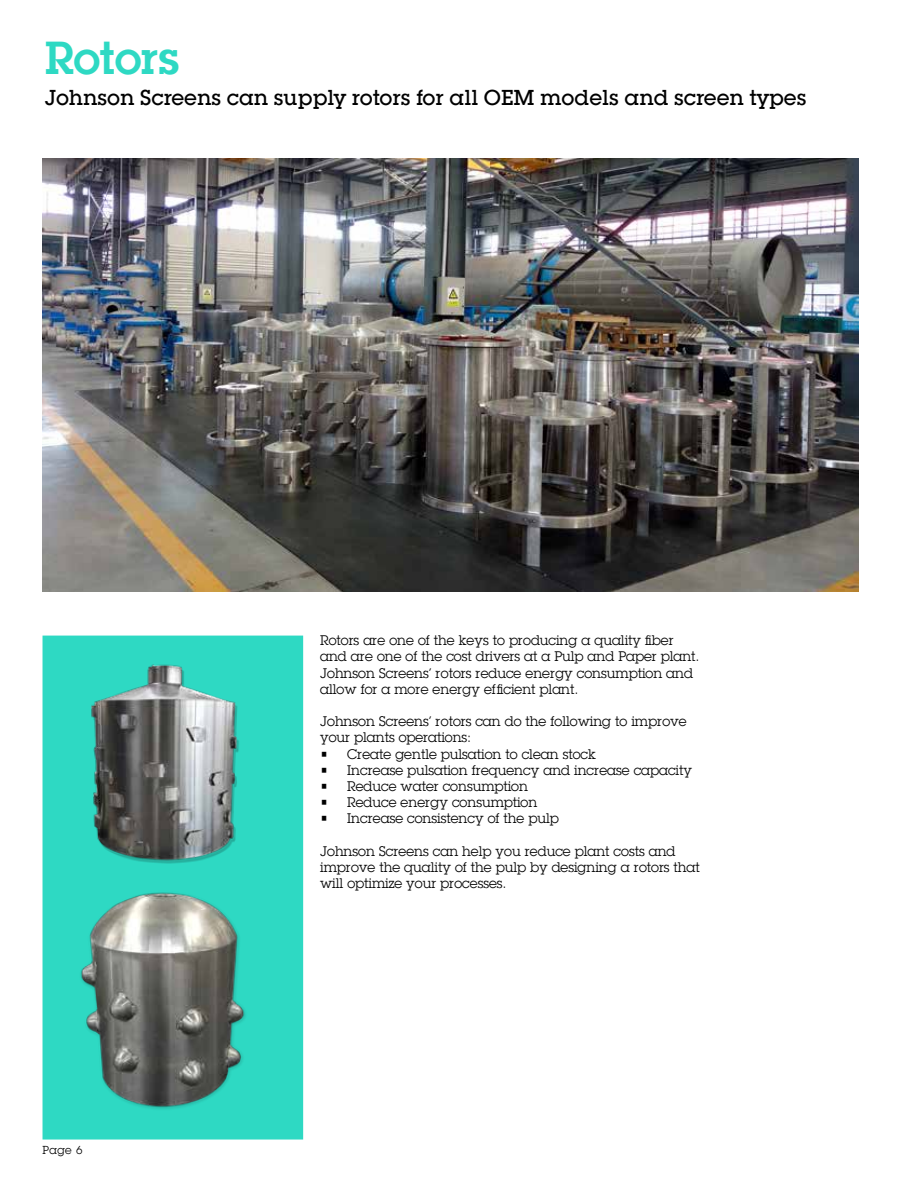
<style>
.page{position:relative;width:918px;height:1188px;background:#fff}
.page>*{position:absolute;margin:0;border:0;box-sizing:border-box;transform-origin:0 0}
.t1{font:600 45px "Lubalin Graph Std";color:#2ed9c3}
.t2{font:500 21px "Lubalin Graph Std";color:#000}
.t3{font:13.5px/16.2px "Lubalin Graph Std";color:#000}
.t4{font:11.25px "Lubalin Graph Std";color:#000}
</style>
<div class="page">
<div style="left:43px;top:636px;width:260px;height:504px;background:#2ed9c3"></div>
<img style="left:91px;top:664px;width:148px;height:200px">
<img style="left:43px;top:159px;width:815px;height:432px">
<img style="left:80px;top:892px;width:166px;height:217px">
<h1 class="t1" style="left:45px;top:29px;width:136px">Rotors</h1>
<h2 class="t2" style="left:45px;top:84px;width:763px">Johnson Screens can supply rotors for all OEM models and screen types</h2>
<p class="t4" style="left:43px;top:1143px;width:42px">Page 6</p>
<p class="t3" style="left:320px;top:632px;width:381px">Rotors are one of the keys to producing a quality fiber and are one of the cost drivers at a Pulp and Paper plant.<br>Johnson Screens’ rotors reduce energy consumption and allow for a more energy efficient plant.</p>
<p class="t3" style="left:320px;top:713px;width:368px">Johnson Screens’ rotors can do the following to improve your plants operations:</p>
<p class="t3" style="left:320px;top:746px;width:277px">• Create gentle pulsation to clean stock</p>
<p class="t3" style="left:320px;top:762px;width:373px">• Increase pulsation frequency and increase capacity</p>
<p class="t3" style="left:320px;top:778px;width:209px">• Reduce water consumption</p>
<p class="t3" style="left:320px;top:794px;width:219px">• Reduce energy consumption</p>
<p class="t3" style="left:320px;top:810px;width:240px">• Increase consistency of the pulp</p>
<p class="t3" style="left:320px;top:843px;width:381px">Johnson Screens can help you reduce plant costs and improve the quality of the pulp by designing a rotors that will optimize your processes.</p>
</div>
